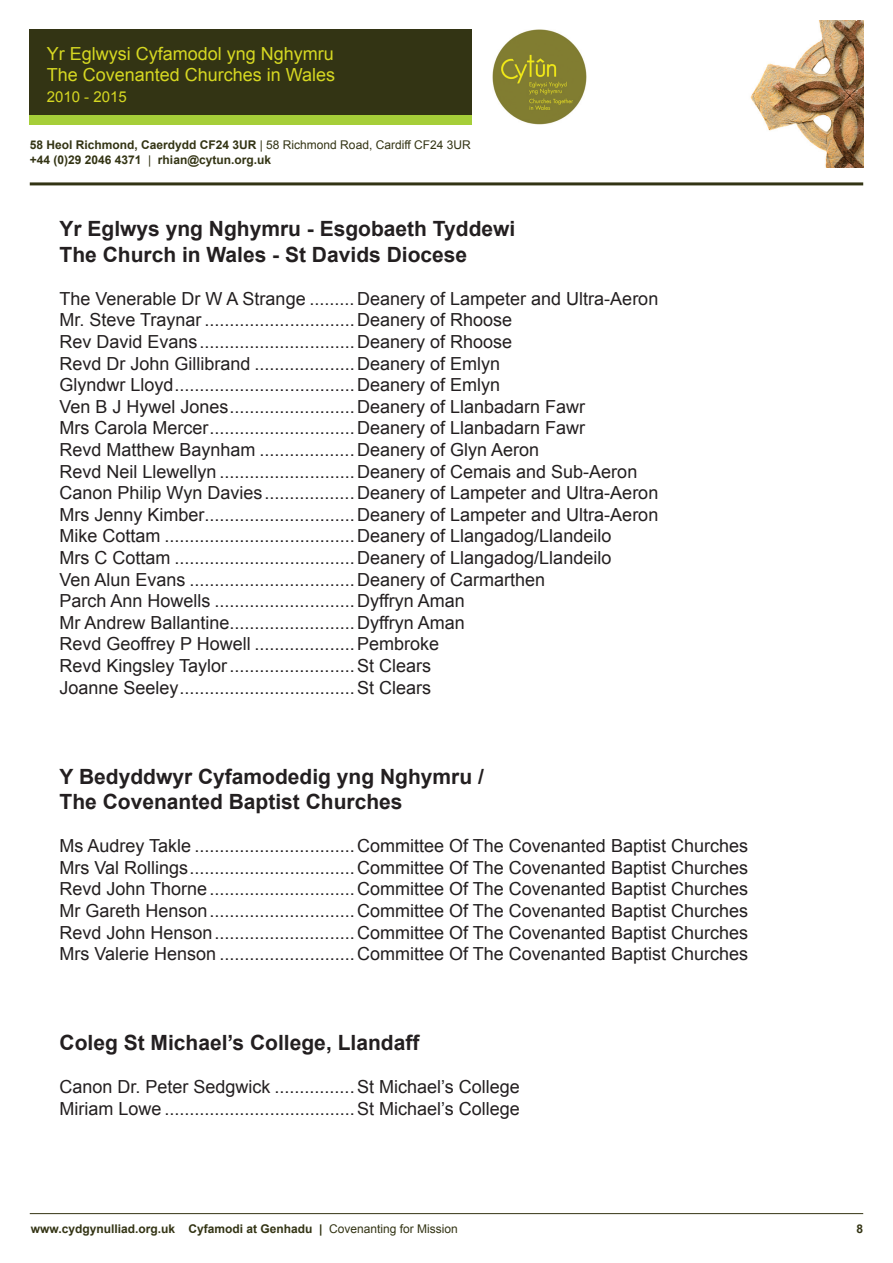
<style>
.page{position:relative;width:893px;height:1263px;background:#fff}
.page>*{position:absolute;margin:0;border:0;box-sizing:border-box;transform-origin:0 0}
.t1{font:700 21px/25.2px "Arial";color:#231f20}
.t2{font:18px/21.6px "Arial";color:#231f20}
.t3{font:18px/21.6px "Arial";color:#d6d822}
.t4{font:15px "Arial";color:#d6d822}
.t5{font:700 12px/14.4px "Arial";color:#333414}
.s1{font-weight:400}
</style>
<div class="page">
<hr style="left:30px;top:1213px;width:833px;height:1px;background:#333414">
<img style="left:492px;top:30px;width:95px;height:94px">
<div style="left:30px;top:30px;width:442px;height:85px;background:#333414"></div>
<div style="left:30px;top:115px;width:442px;height:10px;background:#a6ce39"></div>
<hr style="left:30px;top:182px;width:833px;height:3px;background:#333414">
<img style="left:750px;top:20px;width:113px;height:148px">
<p class="t3" style="left:47px;top:43px;width:290px">Yr Eglwysi Cyfamodol yng Nghymru<br>The Covenanted Churches in Wales</p>
<p class="t4" style="left:47px;top:87px;width:82px">2010 - 2015</p>
<p class="t5" style="left:30px;top:138px;width:443px">58 Heol Richmond, Caerdydd CF24 3UR <span class="s1">| 58 Richmond Road, Cardiff CF24 3UR </span>+44 (0)29 2046 4371 <span class="s1">|</span> rhian@cytun.org.uk</p>
<p class="t1" style="left:60px;top:217px;width:457px">Yr Eglwys yng Nghymru - Esgobaeth Tyddewi<br>The Church in Wales - St Davids Diocese</p>
<p class="t2" style="left:60px;top:288px;width:600px">The Venerable Dr W A Strange .........Deanery of Lampeter and Ultra-Aeron Mr. Steve Traynar ..............................Deanery of Rhoose<br>Rev David Evans...............................Deanery of Rhoose<br>Revd Dr John Gillibrand ....................Deanery of Emlyn<br>Glyndwr Lloyd....................................Deanery of Emlyn<br>Ven B J Hywel Jones.........................Deanery of Llanbadarn Fawr<br>Mrs Carola Mercer.............................Deanery of Llanbadarn Fawr<br>Revd Matthew Baynham ...................Deanery of Glyn Aeron<br>Revd Neil Llewellyn ...........................Deanery of Cemais and Sub-Aeron Canon Philip Wyn Davies..................Deanery of Lampeter and Ultra-Aeron Mrs Jenny Kimber..............................Deanery of Lampeter and Ultra-Aeron Mike Cottam ......................................Deanery of Llangadog/Llandeilo<br>Mrs C Cottam ....................................Deanery of Llangadog/Llandeilo<br>Ven Alun Evans .................................Deanery of Carmarthen<br>Parch Ann Howells ............................Dyffryn Aman<br>Mr Andrew Ballantine.........................Dyffryn Aman<br>Revd Geoffrey P Howell ....................Pembroke<br>Revd Kingsley Taylor.........................St Clears<br>Joanne Seeley...................................St Clears</p>
<p class="t1" style="left:60px;top:764px;width:426px">Y Bedyddwyr Cyfamodedig yng Nghymru /<br>The Covenanted Baptist Churches</p>
<p class="t2" style="left:60px;top:835px;width:690px;text-align:justify">Ms Audrey Takle ................................Committee Of The Covenanted Baptist Churches Mrs Val Rollings.................................Committee Of The Covenanted Baptist Churches Revd John Thorne.............................Committee Of The Covenanted Baptist Churches Mr Gareth Henson.............................Committee Of The Covenanted Baptist Churches Revd John Henson............................Committee Of The Covenanted Baptist Churches Mrs Valerie Henson ...........................Committee Of The Covenanted Baptist Churches</p>
<p class="t1" style="left:60px;top:1031px;width:361px">Coleg St Michael’s College, Llandaff</p>
<p class="t2" style="left:60px;top:1076px;width:462px">Canon Dr. Peter Sedgwick ................St Michael’s College<br>Miriam Lowe ......................................St Michael’s College</p>
<p class="t5" style="left:31px;top:1222px;width:428px">www.cydgynulliad.org.uk Cyfamodi at Genhadu | <span class="s1">Covenanting for Mission</span></p>
</div>
